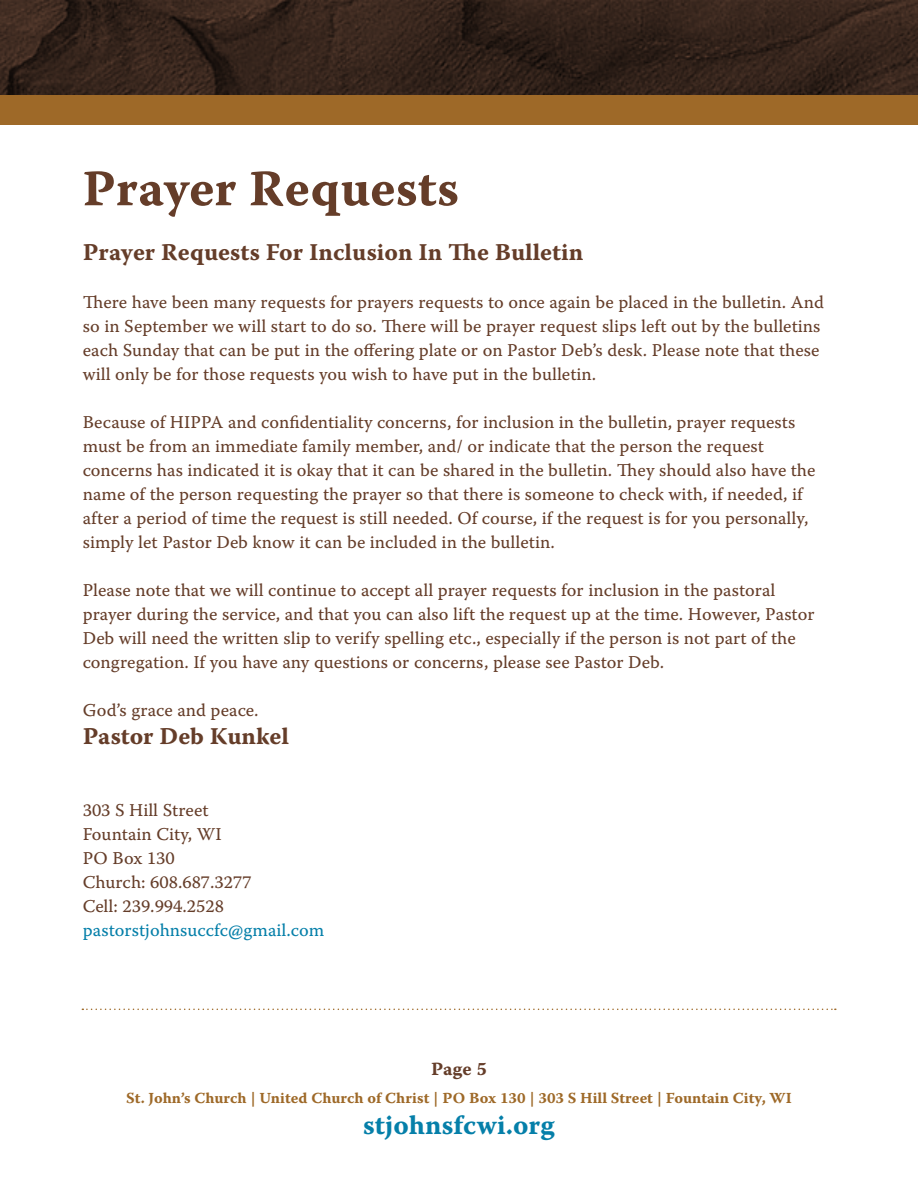
<style>
.page{position:relative;width:918px;height:1188px;background:#fff}
.page>*{position:absolute;margin:0;border:0;box-sizing:border-box;transform-origin:0 0}
.t1{font:51px "Warnock Pro Bold Capt";color:#653d29}
.t2{font:27.3px "Warnock Pro Bold Capt";color:#057fa9}
.t3{font:24px "Warnock Pro Bold Capt";color:#653d29}
.t4{font:18.6px "Warnock Pro Bold Capt";color:#653d29}
.t5{font:18px/24px "Warnock Pro Capt";color:#653d29}
.t6{font:18px "Warnock Pro Capt";color:#057fa9}
.t7{font:15.3px "Warnock Pro Bold Capt";color:#9e6928}
</style>
<div class="page">
<img style="left:0;top:0;width:918px;height:96px">
<div style="left:0;top:96px;width:918px;height:30px;background:#9e6928"></div>
<svg style="left:82px;top:1009px;width:754px;height:1px"></svg>
<p class="t1" style="left:82px;top:158px;width:378px">Prayer Requests</p>
<p class="t3" style="left:83px;top:238px;width:502px">Prayer Requests For Inclusion In The Bulletin</p>
<p class="t5" style="left:83px;top:290px;width:743px">There have been many requests for prayers requests to once again be placed in the bulletin. And so in September we will start to do so. There will be prayer request slips left out by the bulletins each Sunday that can be put in the offering plate or on Pastor Deb’s desk. Please note that these will only be for those requests you wish to have put in the bulletin.</p>
<p class="t5" style="left:83px;top:410px;width:734px">Because of HIPPA and confidentiality concerns, for inclusion in the bulletin, prayer requests must be from an immediate family member, and/ or indicate that the person the request concerns has indicated it is okay that it can be shared in the bulletin. They should also have the name of the person requesting the prayer so that there is someone to check with, if needed, if after a period of time the request is still needed. Of course, if the request is for you personally, simply let Pastor Deb know it can be included in the bulletin.</p>
<p class="t5" style="left:83px;top:578px;width:733px">Please note that we will continue to accept all prayer requests for inclusion in the pastoral prayer during the service, and that you can also lift the request up at the time. However, Pastor Deb will need the written slip to verify spelling etc., especially if the person is not part of the congregation. If you have any questions or concerns, please see Pastor Deb.</p>
<p class="t5" style="left:83px;top:698px;width:177px">God’s grace and peace.</p>
<p class="t3" style="left:83px;top:722px;width:208px">Pastor Deb Kunkel</p>
<p class="t5" style="left:83px;top:798px;width:128px">303 S Hill Street</p>
<p class="t5" style="left:83px;top:822px;width:141px">Fountain City, WI</p>
<p class="t5" style="left:83px;top:846px;width:94px">PO Box 130</p>
<p class="t5" style="left:83px;top:870px;width:170px">Church: 608.687.3277</p>
<p class="t5" style="left:83px;top:894px;width:143px">Cell: 239.994.2528</p>
<p class="t6" style="left:83px;top:920px;width:243px">pastorstjohnsuccfc@gmail.com</p>
<p class="t4" style="left:431px;top:1058px;width:57px">Page 5</p>
<p class="t7" style="left:126px;top:1089px;width:667px">St. John’s Church | United Church of Christ | PO Box 130 | 303 S Hill Street | Fountain City, WI</p>
<p class="t2" style="left:363px;top:1108px;width:193px">stjohnsfcwi.org</p>
</div>
